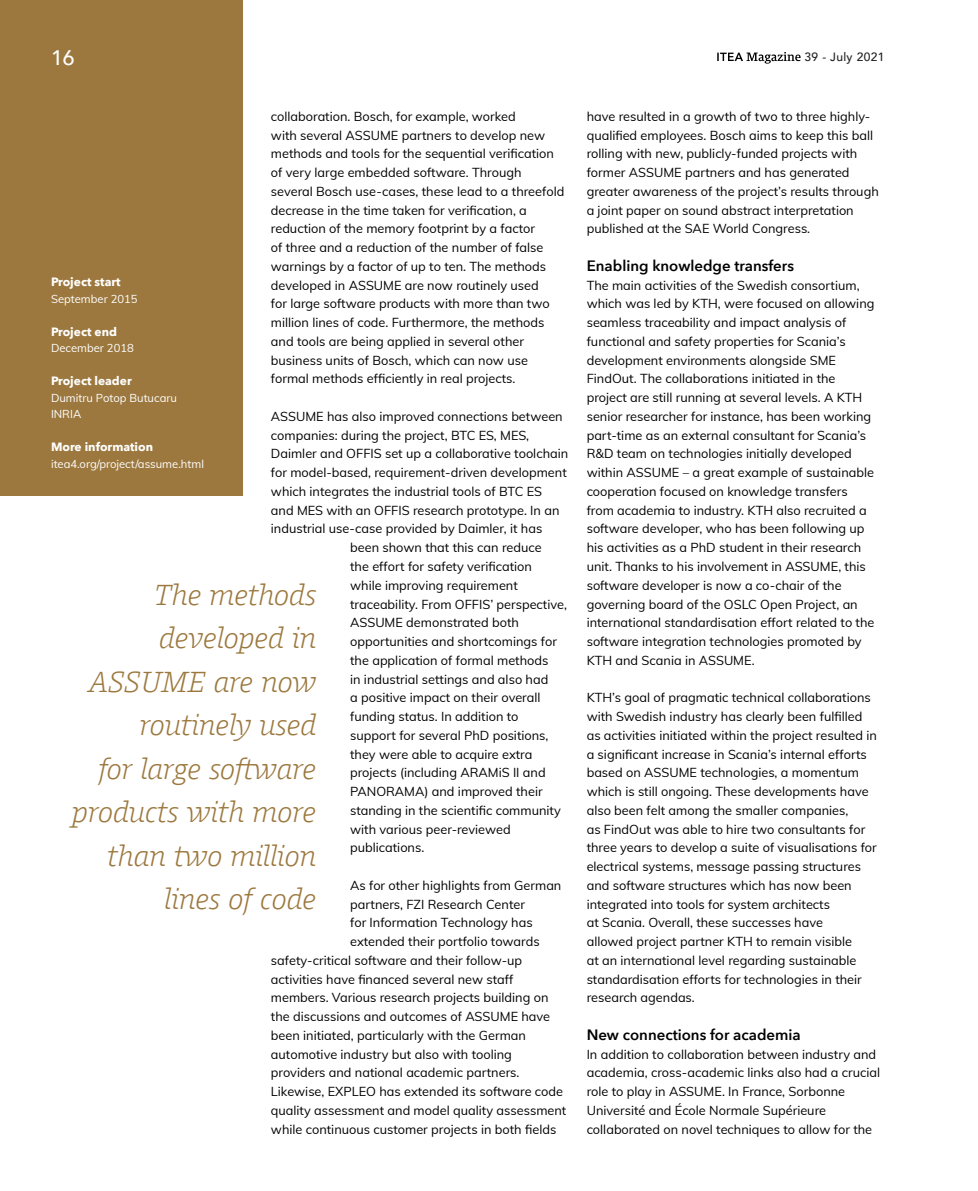
<style>
.page{position:relative;width:978px;height:1191px;background:#fff}
.page>*{position:absolute;margin:0;border:0;box-sizing:border-box;transform-origin:0 0}
.streamer{font:italic 300 30px/43.5px "Harrison Serif Pro";color:#9c783e;text-align:right}
.t1{font:500 21px "Avenir";color:#fff}
.body___heading{font:600 15px "Avenir Next";color:#000}
.body{font:12.75px/18.8px "Muli";color:#000}
.Succes_story__box{font:700 12px "Avenir Next";color:#fff}
.t2{font:500 12px "Avenir";letter-spacing:.03em;color:#231f20}
.Succes_story__box-2{font:11.25px "Muli";color:#fff}
</style>
<div class="page">
<div style="left:0;top:0;width:242px;height:496px;background:#9c783e"></div>
<svg style="left:717px;top:52px;width:84px;height:12px"></svg>
<p class="t1" style="left:51px;top:39px;width:25px">16</p>
<p class="t2" style="left:805px;top:47px;width:81px">39 - July 2021</p>
<p class="body" style="left:271px;top:106px;width:295px">collaboration. Bosch, for example, worked<br>with several ASSUME partners to develop new methods and tools for the sequential verification of very large embedded software. Through several Bosch use-cases, these lead to a threefold decrease in the time taken for verification, a reduction of the memory footprint by a factor<br>of three and a reduction of the number of false warnings by a factor of up to ten. The methods developed in ASSUME are now routinely used<br>for large software products with more than two million lines of code. Furthermore, the methods and tools are being applied in several other business units of Bosch, which can now use formal methods efficiently in real projects.</p>
<p class="body" style="left:271px;top:406px;width:293px">ASSUME has also improved connections between</p>
<p class="body" style="left:271px;top:425px;width:260px">companies: during the project, BTC ES, MES,</p>
<p class="body" style="left:271px;top:444px;width:299px">Daimler and OFFIS set up a collaborative toolchain</p>
<p class="body" style="left:271px;top:462px;width:297px">for model-based, requirement-driven development</p>
<p class="body" style="left:271px;top:481px;width:273px">which integrates the industrial tools of BTC ES</p>
<p class="body" style="left:271px;top:500px;width:290px">and MES with an OFFIS research prototype. In an</p>
<p class="body" style="left:271px;top:519px;width:273px">industrial use-case provided by Daimler, it has</p>
<p class="body" style="left:350px;top:537px;width:193px">been shown that this can reduce</p>
<p class="body" style="left:350px;top:556px;width:183px">the effort for safety verification</p>
<p class="body" style="left:350px;top:575px;width:169px">while improving requirement</p>
<p class="body" style="left:350px;top:594px;width:218px">traceability. From OFFIS’ perspective,</p>
<p class="body" style="left:350px;top:612px;width:170px">ASSUME demonstrated both</p>
<p class="body" style="left:350px;top:631px;width:208px">opportunities and shortcomings for</p>
<p class="body" style="left:350px;top:650px;width:200px">the application of formal methods</p>
<p class="body" style="left:350px;top:669px;width:200px">in industrial settings and also had</p>
<p class="body" style="left:350px;top:687px;width:192px">a positive impact on their overall</p>
<p class="body" style="left:350px;top:706px;width:170px">funding status. In addition to</p>
<p class="body" style="left:350px;top:725px;width:200px">support for several PhD positions,</p>
<p class="body" style="left:350px;top:744px;width:184px">they were able to acquire extra</p>
<p class="body" style="left:350px;top:762px;width:197px">projects (including ARAMiS II and</p>
<p class="body" style="left:350px;top:781px;width:194px">PANORAMA) and improved their</p>
<p class="body" style="left:350px;top:800px;width:212px">standing in the scientific community</p>
<p class="body" style="left:350px;top:819px;width:162px">with various peer-reviewed</p>
<p class="body" style="left:350px;top:837px;width:76px">publications.</p>
<p class="body" style="left:350px;top:875px;width:213px">As for other highlights from German</p>
<p class="body" style="left:350px;top:894px;width:176px">partners, FZI Research Center</p>
<p class="body" style="left:350px;top:912px;width:184px">for Information Technology has</p>
<p class="body" style="left:350px;top:931px;width:191px">extended their portfolio towards</p>
<p class="body" style="left:271px;top:950px;width:253px">safety-critical software and their follow-up</p>
<p class="body" style="left:271px;top:969px;width:244px">activities have financed several new staff</p>
<p class="body" style="left:271px;top:987px;width:279px">members. Various research projects building on</p>
<p class="body" style="left:271px;top:1006px;width:281px">the discussions and outcomes of ASSUME have</p>
<p class="body" style="left:271px;top:1025px;width:257px">been initiated, particularly with the German</p>
<p class="body" style="left:271px;top:1044px;width:243px">automotive industry but also with tooling</p>
<p class="body" style="left:271px;top:1062px;width:250px">providers and national academic partners.</p>
<p class="body" style="left:271px;top:1081px;width:294px">Likewise, EXPLEO has extended its software code</p>
<p class="body" style="left:271px;top:1100px;width:297px">quality assessment and model quality assessment</p>
<p class="body" style="left:271px;top:1119px;width:287px">while continuous customer projects in both fields</p>
<p class="Succes_story__box" style="left:51px;top:271px;width:71px">Project start</p>
<p class="Succes_story__box-2" style="left:51px;top:290px;width:88px">September 2015</p>
<p class="Succes_story__box" style="left:51px;top:321px;width:67px">Project end</p>
<p class="Succes_story__box-2" style="left:51px;top:340px;width:84px">December 2018</p>
<p class="Succes_story__box" style="left:51px;top:370px;width:82px">Project leader</p>
<p class="Succes_story__box-2" style="left:51px;top:389px;width:127px">Dumitru Potop Butucaru</p>
<p class="Succes_story__box-2" style="left:51px;top:406px;width:32px">INRIA</p>
<p class="Succes_story__box" style="left:51px;top:436px;width:104px">More information</p>
<p class="Succes_story__box-2" style="left:51px;top:455px;width:154px">itea4.org/project/assume.html</p>
<p class="streamer" style="left:72px;top:570px;width:245px">The methods developed in<br>ASSUME are now routinely used<br>for large software products with more than two million lines of code</p>
<p class="body" style="left:587px;top:106px;width:294px">have resulted in a growth of two to three highly&shy;qualified employees. Bosch aims to keep this ball rolling with new, publicly-funded projects with former ASSUME partners and has generated greater awareness of the project’s results through a joint paper on sound abstract interpretation published at the SAE World Congress.</p>
<p class="body___heading" style="left:587px;top:253px;width:209px">Enabling knowledge transfers</p>
<p class="body" style="left:587px;top:275px;width:289px">The main activities of the Swedish consortium, which was led by KTH, were focused on allowing seamless traceability and impact analysis of functional and safety properties for Scania’s development environments alongside SME FindOut. The collaborations initiated in the project are still running at several levels. A KTH senior researcher for instance, has been working part-time as an external consultant for Scania’s R&amp;D team on technologies initially developed within ASSUME – a great example of sustainable cooperation focused on knowledge transfers from academia to industry. KTH also recruited a software developer, who has been following up his activities as a PhD student in their research unit. Thanks to his involvement in ASSUME, this software developer is now a co-chair of the governing board of the OSLC Open Project, an international standardisation effort related to the software integration technologies promoted by KTH and Scania in ASSUME.</p>
<p class="body" style="left:587px;top:687px;width:292px">KTH’s goal of pragmatic technical collaborations with Swedish industry has clearly been fulfilled as activities initiated within the project resulted in a significant increase in Scania’s internal efforts based on ASSUME technologies, a momentum which is still ongoing. These developments have also been felt among the smaller companies,<br>as FindOut was able to hire two consultants for three years to develop a suite of visualisations for electrical systems, message passing structures and software structures which has now been integrated into tools for system architects<br>at Scania. Overall, these successes have<br>allowed project partner KTH to remain visible<br>at an international level regarding sustainable standardisation efforts for technologies in their research agendas.</p>
<p class="body___heading" style="left:587px;top:1021px;width:216px">New connections for academia</p>
<p class="body" style="left:587px;top:1044px;width:295px">In addition to collaboration between industry and academia, cross-academic links also had a crucial role to play in ASSUME. In France, Sorbonne Université and École Normale Supérieure collaborated on novel techniques to allow for the</p>
</div>
